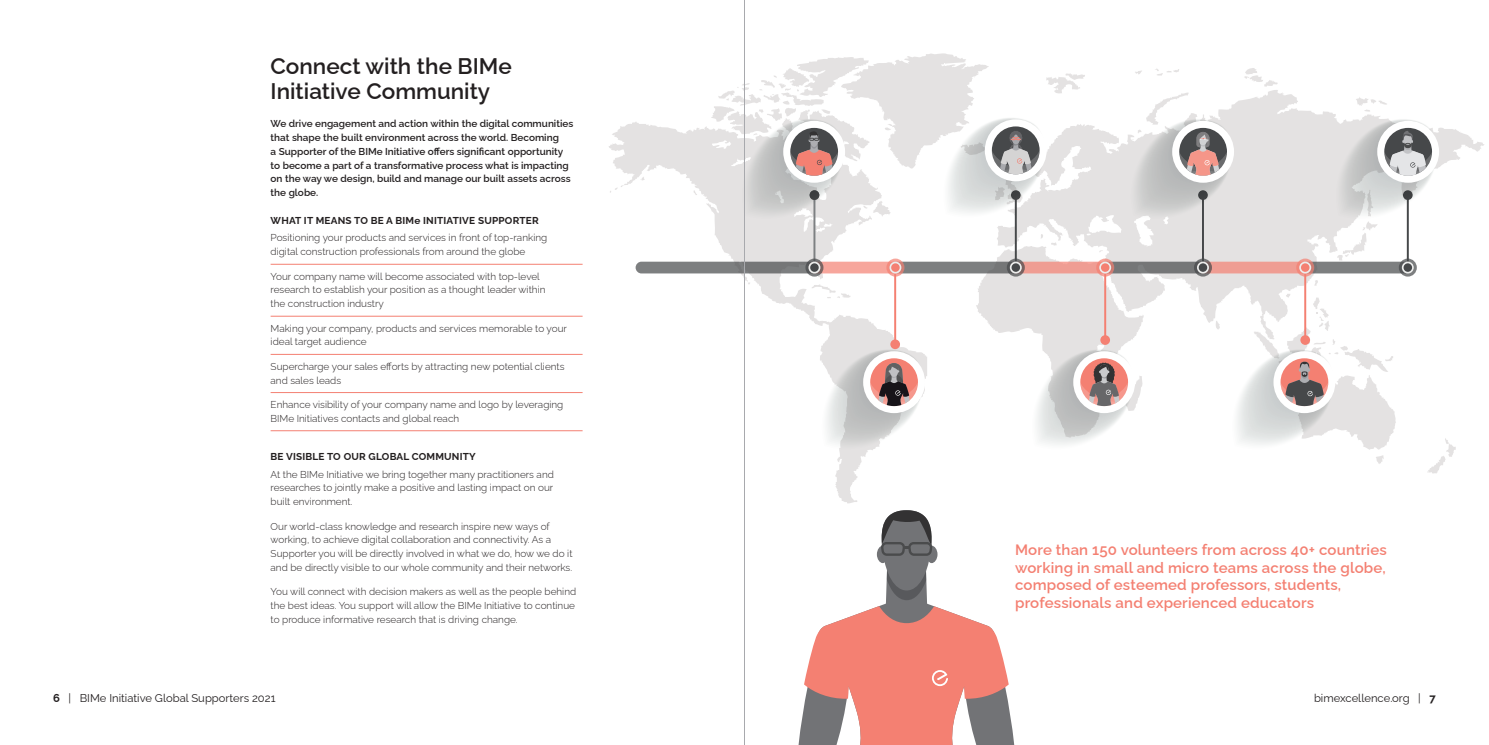
<style>
.page{position:relative;width:1489px;height:745px;background:#fff}
.page>*{position:absolute;margin:0;border:0;box-sizing:border-box;transform-origin:0 0}
.t1{font:600 22.5px/25px "Raleway";color:#231f20}
.t2{font:600 15px/17.5px "Raleway";letter-spacing:.01em;color:#f48072}
.t3{font:11.25px "Raleway";color:#231f20}
.t4{font:300 10px/13.8px "Raleway";color:#231f20}
.t5{font:600 10px/13.8px "Raleway";color:#231f20}
.t6{font:700 10px "Raleway";letter-spacing:.02em;color:#231f20}
.s1{font-weight:700}
</style>
<div class="page">
<svg style="left:1135px;top:70px;width:7px;height:4px"></svg>
<svg style="left:1155px;top:69px;width:24px;height:7px"></svg>
<svg style="left:1244px;top:68px;width:33px;height:19px"></svg>
<svg style="left:975px;top:90px;width:509px;height:333px"></svg>
<svg style="left:609px;top:122px;width:318px;height:381px"></svg>
<svg style="left:639px;top:176px;width:5px;height:4px"></svg>
<svg style="left:1427px;top:438px;width:28px;height:36px"></svg>
<div style="left:635px;top:261px;width:184px;height:12px;background:#7d7f80;border-radius:6px"></div>
<div style="left:808px;top:261px;width:93px;height:12px;background:#f7a69c;border-radius:6px"></div>
<div style="left:889px;top:261px;width:132px;height:12px;background:#7d7f80;border-radius:6px"></div>
<div style="left:1010px;top:261px;width:102px;height:12px;background:#ef9d93;border-radius:6px"></div>
<div style="left:1099px;top:261px;width:109px;height:12px;background:#757677;border-radius:6px"></div>
<div style="left:1196px;top:261px;width:114px;height:12px;background:#ef9d93;border-radius:6px"></div>
<div style="left:1300px;top:261px;width:113px;height:12px;background:#7d7f80;border-radius:6px"></div>
<hr style="left:813px;top:195px;width:2px;height:72px;background:#7d8082">
<div style="left:890px;top:339px;width:10px;height:10px;background:#f48072;border-radius:50%"></div>
<hr style="left:894px;top:272px;width:2px;height:72px;background:#f48072">
<hr style="left:1014px;top:195px;width:2px;height:72px;background:#46484a">
<div style="left:1100px;top:335px;width:9px;height:9px;background:#f48072;border-radius:50%"></div>
<hr style="left:1104px;top:267px;width:2px;height:73px;background:#f48072">
<hr style="left:1304px;top:267px;width:2px;height:73px;background:#f48072">
<hr style="left:1201px;top:195px;width:2px;height:72px;background:#46484a">
<svg style="left:805px;top:258px;width:18px;height:18px"></svg>
<svg style="left:808px;top:261px;width:12px;height:12px"></svg>
<div style="left:810px;top:263px;width:8px;height:9px;background:#46484a;border-radius:50%"></div>
<svg style="left:886px;top:258px;width:18px;height:18px"></svg>
<svg style="left:889px;top:261px;width:12px;height:12px"></svg>
<div style="left:891px;top:263px;width:8px;height:9px;background:#f48072;border-radius:50%"></div>
<svg style="left:1006px;top:258px;width:18px;height:18px"></svg>
<svg style="left:1009px;top:261px;width:12px;height:12px"></svg>
<div style="left:1011px;top:263px;width:9px;height:9px;background:#46484a;border-radius:50%"></div>
<svg style="left:1096px;top:258px;width:18px;height:18px"></svg>
<svg style="left:1099px;top:261px;width:12px;height:12px"></svg>
<div style="left:1100px;top:263px;width:9px;height:9px;background:#f48072;border-radius:50%"></div>
<svg style="left:1193px;top:258px;width:18px;height:18px"></svg>
<svg style="left:1196px;top:261px;width:12px;height:12px"></svg>
<svg style="left:1198px;top:263px;width:9px;height:9px"></svg>
<svg style="left:1296px;top:258px;width:18px;height:18px"></svg>
<svg style="left:1299px;top:261px;width:12px;height:12px"></svg>
<div style="left:1300px;top:263px;width:9px;height:9px;background:#f48072;border-radius:50%"></div>
<svg style="left:1398px;top:258px;width:18px;height:18px"></svg>
<svg style="left:1401px;top:261px;width:12px;height:12px"></svg>
<div style="left:1403px;top:263px;width:8px;height:9px;background:#46484a;border-radius:50%"></div>
<svg style="left:711px;top:53px;width:374px;height:166px"></svg>
<svg style="left:821px;top:349px;width:102px;height:100px"></svg>
<svg style="left:1232px;top:293px;width:163px;height:171px"></svg>
<svg style="left:1335px;top:119px;width:101px;height:142px"></svg>
<svg style="left:1031px;top:349px;width:112px;height:96px"></svg>
<svg style="left:1130px;top:92px;width:102px;height:127px"></svg>
<hr style="left:270px;top:264px;width:312px;height:1px;background:#f48072">
<hr style="left:270px;top:316px;width:312px;height:1px;background:#f48072">
<hr style="left:270px;top:354px;width:312px;height:1px;background:#f48072">
<hr style="left:270px;top:392px;width:312px;height:1px;background:#f48072">
<hr style="left:270px;top:430px;width:312px;height:1px;background:#f48072">
<svg style="left:798px;top:510px;width:216px;height:234px"></svg>
<hr style="left:744px;top:0;width:1px;height:744px;background:#a8a9ad">
<p class="t1" style="left:270px;top:51px;width:242px">Connect with the BIMe<br>Initiative Community</p>
<p class="t5" style="left:270px;top:116px;width:304px">We drive engagement and action within the digital communities that shape the built environment across the world. Becoming<br>a Supporter of the BIMe Initiative offers significant opportunity to become a part of a transformative process what is impacting on the way we design, build and manage our built assets across the globe.</p>
<p class="t6" style="left:270px;top:212px;width:270px">WHAT IT MEANS TO BE A BIMe INITIATIVE SUPPORTER</p>
<p class="t4" style="left:270px;top:230px;width:278px">Positioning your products and services in front of top-ranking digital construction professionals from around the globe</p>
<p class="t4" style="left:270px;top:268px;width:276px">Your company name will become associated with top-level research to establish your position as a thought leader within the construction industry</p>
<p class="t4" style="left:270px;top:320px;width:298px">Making your company, products and services memorable to your ideal target audience</p>
<p class="t4" style="left:270px;top:358px;width:295px">Supercharge your sales efforts by attracting new potential clients and sales leads</p>
<p class="t4" style="left:270px;top:396px;width:294px">Enhance visibility of your company name and logo by leveraging<br>BIMe Initiatives contacts and global reach</p>
<p class="t6" style="left:270px;top:448px;width:207px">BE VISIBLE TO OUR GLOBAL COMMUNITY</p>
<p class="t4" style="left:270px;top:466px;width:285px;text-align:justify">At the BIMe Initiative we bring together many practitioners and researches to jointly make a positive and lasting impact on our built environment.</p>
<p class="t4" style="left:270px;top:517px;width:303px">Our world-class knowledge and research inspire new ways of working, to achieve digital collaboration and connectivity. As a Supporter you will be directly involved in what we do, how we do it and be directly visible to our whole community and their networks.</p>
<p class="t4" style="left:270px;top:583px;width:307px">You will connect with decision makers as well as the people behind the best ideas. You support will allow the BIMe Initiative to continue to produce informative research that is driving change.</p>
<p class="t3" style="left:53px;top:689px;width:224px"><span class="s1">6</span> | BIMe Initiative Global Supporters 2021</p>
<p class="t2" style="left:1015px;top:539px;width:373px">More than 150 volunteers from across 40+ countries working in small and micro teams across the globe, composed of esteemed professors, students, professionals and experienced educators</p>
<p class="t3" style="left:1313px;top:689px;width:123px">bimexcellence.org | <span class="s1">7</span></p>
</div>
